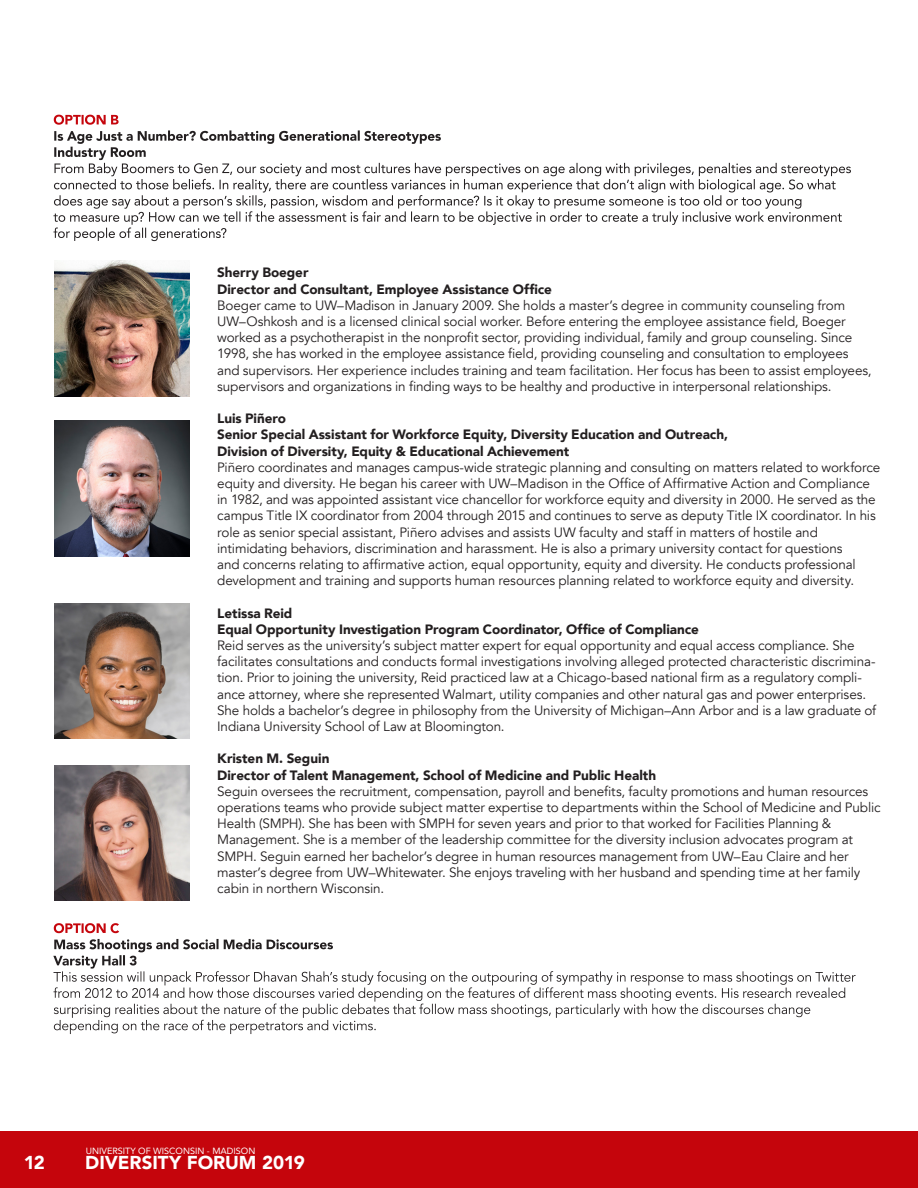
<style>
.page{position:relative;width:918px;height:1188px;background:#fff}
.page>*{position:absolute;margin:0;border:0;box-sizing:border-box;transform-origin:0 0}
.t1{font:900 18.6px "Avenir";color:#fff}
.t2{font:13.5px/16.2px "Avenir";letter-spacing:-.01em;color:#231f20}
.t3{font:900 13.5px/16.2px "Avenir";letter-spacing:-.005em;color:#231f20}
.t4{font:9px "Avenir";color:#fff}
.s1{font-weight:900}
</style>
<div class="page">
<div style="left:0;top:1131px;width:918px;height:57px;background:#c5050c"></div>
<img style="left:54px;top:421px;width:136px;height:135px">
<img style="left:54px;top:261px;width:136px;height:135px">
<img style="left:54px;top:603px;width:136px;height:136px">
<img style="left:54px;top:765px;width:136px;height:136px">
<svg style="left:53px;top:939px;width:803px;height:95px"></svg>
<svg style="left:54px;top:923px;width:65px;height:10px"></svg>
<svg style="left:53px;top:115px;width:798px;height:126px"></svg>
<p class="t3" style="left:217px;top:264px;width:93px">Sherry Boeger</p>
<p class="t3" style="left:217px;top:281px;width:336px">Director and Consultant, Employee Assistance Office</p>
<p class="t2" style="left:217px;top:297px;width:656px">Boeger came to UW–Madison in January 2009. She holds a master’s degree in community counseling from UW–Oshkosh and is a licensed clinical social worker. Before entering the employee assistance field, Boeger worked as a psychotherapist in the nonprofit sector, providing individual, family and group counseling. Since 1998, she has worked in the employee assistance field, providing counseling and consultation to employees and supervisors. Her experience includes training and team facilitation. Her focus has been to assist employees, supervisors and organizations in finding ways to be healthy and productive in interpersonal relationships.</p>
<p class="t3" style="left:217px;top:410px;width:71px">Luis Piñero</p>
<p class="t3" style="left:217px;top:426px;width:512px">Senior Special Assistant for Workforce Equity, Diversity Education and Outreach,<br>Division of Diversity, Equity &amp; Educational Achievement</p>
<p class="t2" style="left:217px;top:459px;width:665px">Piñero coordinates and manages campus-wide strategic planning and consulting on matters related to workforce equity and diversity. He began his career with UW–Madison in the Office of Affirmative Action and Compliance in 1982, and was appointed assistant vice chancellor for workforce equity and diversity in 2000. He served as the campus Title IX coordinator from 2004 through 2015 and continues to serve as deputy Title IX coordinator. In his role as senior special assistant, Piñero advises and assists UW faculty and staff in matters of hostile and intimidating behaviors, discrimination and harassment. He is also a primary university contact for questions<br>and concerns relating to affirmative action, equal opportunity, equity and diversity. He conducts professional development and training and supports human resources planning related to workforce equity and diversity.</p>
<p class="t3" style="left:217px;top:605px;width:77px">Letissa Reid</p>
<p class="t3" style="left:217px;top:621px;width:483px">Equal Opportunity Investigation Program Coordinator, Office of Compliance</p>
<p class="t2" style="left:217px;top:638px;width:661px">Reid serves as the university’s subject matter expert for equal opportunity and equal access compliance. She facilitates consultations and conducts formal investigations involving alleged protected characteristic discrimina&shy;tion. Prior to joining the university, Reid practiced law at a Chicago-based national firm as a regulatory compli&shy;ance attorney, where she represented Walmart, utility companies and other natural gas and power enterprises.<br>She holds a bachelor’s degree in philosophy from the University of Michigan–Ann Arbor and is a law graduate of Indiana University School of Law at Bloomington.</p>
<p class="t3" style="left:217px;top:750px;width:114px">Kristen M. Seguin</p>
<p class="t2" style="left:217px;top:767px;width:665px"><span class="s1">Director of Talent Management, School of Medicine and Public Health<br></span>Seguin oversees the recruitment, compensation, payroll and benefits, faculty promotions and human resources operations teams who provide subject matter expertise to departments within the School of Medicine and Public Health (SMPH). She has been with SMPH for seven years and prior to that worked for Facilities Planning &amp; Management. She is a member of the leadership committee for the diversity inclusion advocates program at SMPH. Seguin earned her bachelor’s degree in human resources management from UW–Eau Claire and her master’s degree from UW–Whitewater. She enjoys traveling with her husband and spending time at her family cabin in northern Wisconsin.</p>
<p class="t4" style="left:86px;top:1143px;width:171px">UNIVERSITY OF WISCONSIN - MADISON</p>
<p class="t1" style="left:24px;top:1147px;width:23px">12</p>
<p class="t1" style="left:85px;top:1147px;width:221px">DIVERSITY FORUM 2019</p>
</div>
